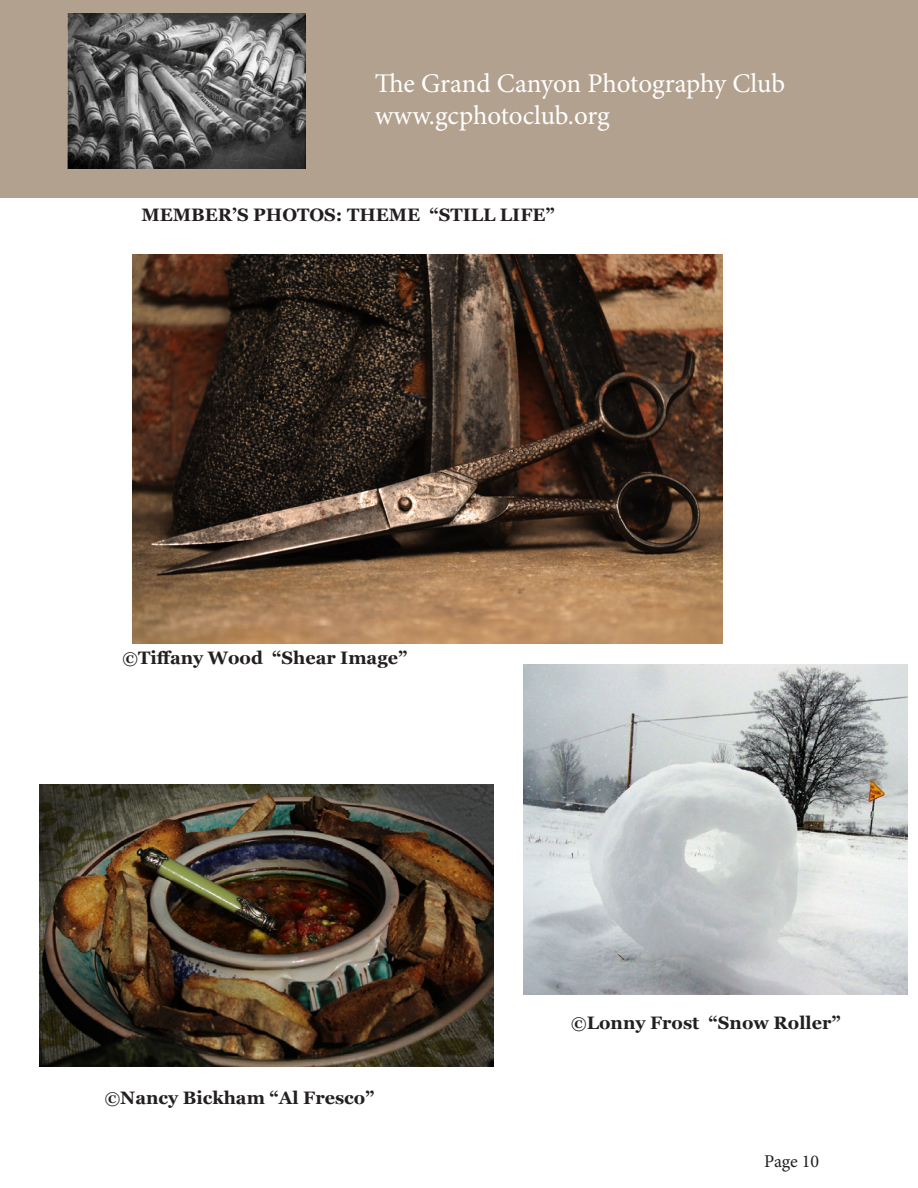
<style>
.page{position:relative;width:918px;height:1188px;background:#fff}
.page>*{position:absolute;margin:0;border:0;box-sizing:border-box;transform-origin:0 0}
.t1{font:27px "Minion Pro";letter-spacing:-.005em;color:#fff}
.t2{font:700 18px "Georgia";color:#231f20}
.t3{font:18px "Minion Pro";letter-spacing:-.005em;color:#231f20}
.s1{font-size:16.5px}
</style>
<div class="page">
<div style="left:0;top:0;width:918px;height:198px;background:#b2a18f"></div>
<img style="left:40px;top:785px;width:453px;height:281px">
<img style="left:133px;top:254px;width:590px;height:390px">
<img style="left:68px;top:14px;width:237px;height:155px">
<img style="left:524px;top:665px;width:384px;height:329px">
<p class="t1" style="left:375px;top:65px;width:412px">The Grand Canyon Photography Club</p>
<p class="t1" style="left:375px;top:97px;width:237px">www.gcphotoclub.org</p>
<p class="t2" style="left:141px;top:203px;width:415px">MEMBER’S PHOTOS: THEME “STILL LIFE”</p>
<p class="t2" style="left:123px;top:646px;width:286px"><span class="s1">©</span>Tiffany Wood “Shear Image”</p>
<p class="t2" style="left:105px;top:1086px;width:271px"><span class="s1">©</span>Nancy Bickham “Al Fresco”</p>
<p class="t2" style="left:571px;top:1011px;width:271px"><span class="s1">©</span>Lonny Frost “Snow Roller”</p>
<p class="t3" style="left:764px;top:1149px;width:56px">Page 10</p>
</div>
